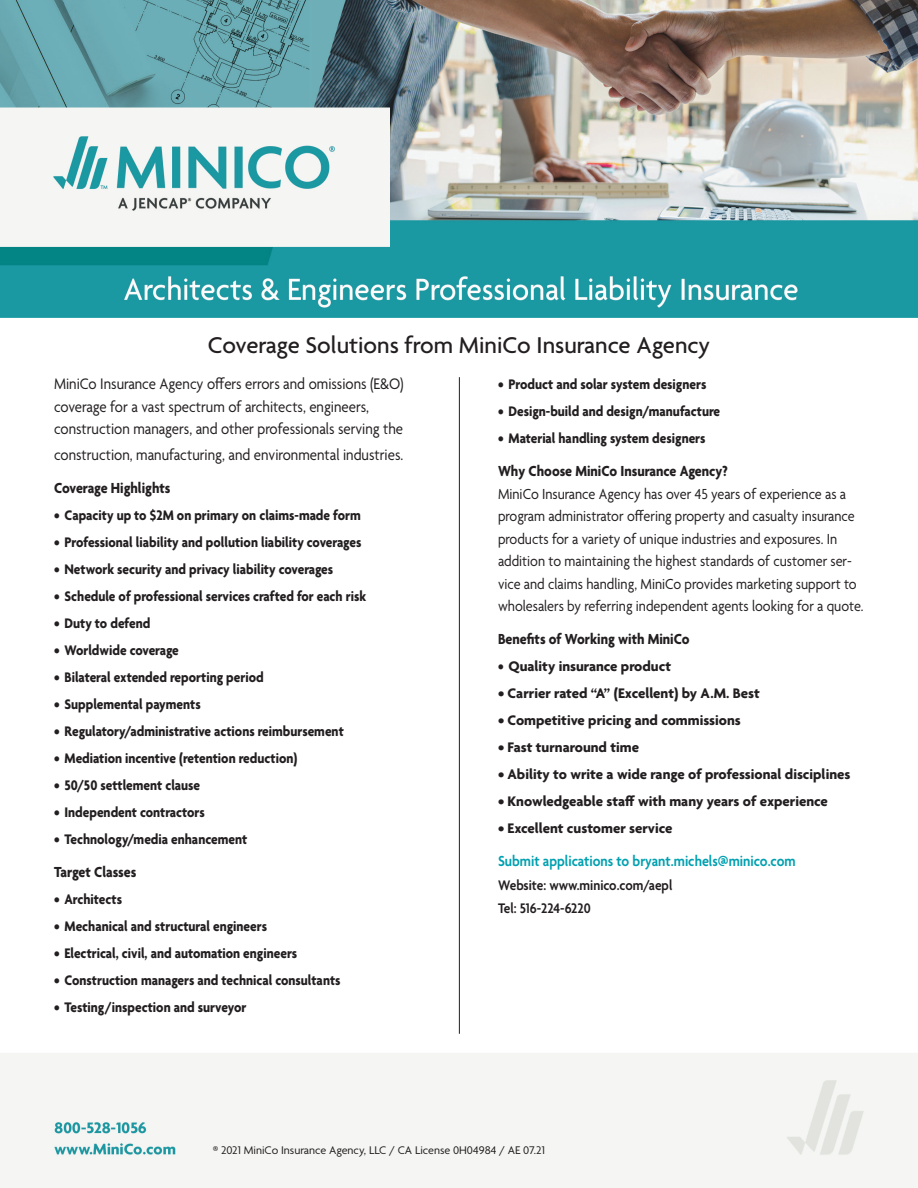
<style>
.page{position:relative;width:918px;height:1188px;background:#fff}
.page>*{position:absolute;margin:0;border:0;box-sizing:border-box;transform-origin:0 0}
.t1{font:500 24.75px "Agenda";color:#231f20}
.t2{font:16.5px/22.5px "Agenda";color:#231f20;scale:.9 1}
.t3{font:15.75px/22.5px "Agenda";color:#231f20;scale:.9 1}
.t4{font:700 15.75px "Agenda";color:#231f20;scale:.9 1}
.t5{font:600 15.75px "Agenda";color:#00a0b0;scale:.9 1}
.t6{font:700 15px "Agenda";color:#231f20;scale:.9 1}
.t7{font:700 15px "Agenda";color:#231f20}
.t8{font:600 15px/22.5px "Agenda";color:#231f20;scale:.9 1}
.t9{font:12px "Agenda";color:#231f20}
</style>
<div class="page">
<img style="left:0;top:0;width:918px;height:1188px">
<hr style="left:459px;top:377px;width:1px;height:657px;background:#231f20">
<h1 class="t1" style="left:208px;top:330px;width:504px">Coverage Solutions from MiniCo Insurance Agency</h1>
<p class="t2" style="left:54px;top:372px;width:390px">MiniCo Insurance Agency offers errors and omissions (E&amp;O) coverage for a vast spectrum of architects, engineers, construction managers, and other professionals serving the</p>
<p class="t2" style="left:54px;top:443px;width:390px">construction, manufacturing, and environmental industries.</p>
<p class="t4" style="left:54px;top:479px;width:131px">Coverage Highlights</p>
<p class="t6" style="left:54px;top:507px;width:342px">• Capacity up to $2M on primary on claims-made form</p>
<p class="t6" style="left:54px;top:534px;width:343px">• Professional liability and pollution liability coverages</p>
<p class="t6" style="left:54px;top:561px;width:312px">• Network security and privacy liability coverages</p>
<p class="t6" style="left:54px;top:588px;width:348px">• Schedule of professional services crafted for each risk</p>
<p class="t6" style="left:54px;top:615px;width:109px">• Duty to defend</p>
<p class="t6" style="left:54px;top:642px;width:140px">• Worldwide coverage</p>
<p class="t6" style="left:54px;top:669px;width:235px">• Bilateral extended reporting period</p>
<p class="t6" style="left:54px;top:696px;width:165px">• Supplemental payments</p>
<p class="t6" style="left:54px;top:723px;width:324px">• Regulatory/administrative actions reimbursement</p>
<p class="t6" style="left:54px;top:750px;width:272px">• Mediation incentive (retention reduction)</p>
<p class="t6" style="left:54px;top:777px;width:164px">• 50/50 settlement clause</p>
<p class="t6" style="left:54px;top:804px;width:169px">• Independent contractors</p>
<p class="t6" style="left:54px;top:831px;width:216px">• Technology/media enhancement</p>
<p class="t4" style="left:54px;top:863px;width:93px">Target Classes</p>
<p class="t6" style="left:54px;top:891px;width:77px">• Architects</p>
<p class="t6" style="left:54px;top:918px;width:238px">• Mechanical and structural engineers</p>
<p class="t6" style="left:54px;top:945px;width:272px">• Electrical, civil, and automation engineers</p>
<p class="t6" style="left:54px;top:972px;width:320px">• Construction managers and technical consultants</p>
<p class="t6" style="left:54px;top:999px;width:215px">• Testing/inspection and surveyor</p>
<p class="t6" style="left:498px;top:376px;width:233px">• Product and solar system designers</p>
<p class="t6" style="left:498px;top:403px;width:248px">• Design-build and design/manufacture</p>
<p class="t6" style="left:498px;top:430px;width:232px">• Material handling system designers</p>
<p class="t4" style="left:498px;top:463px;width:257px">Why Choose MiniCo Insurance Agency?</p>
<p class="t3" style="left:498px;top:482px;width:408px">MiniCo Insurance Agency has over 45 years of experience as a program administrator offering property and casualty insurance products for a variety of unique industries and exposures. In addition to maintaining the highest standards of customer ser&shy;vice and claims handling, MiniCo provides marketing support to wholesalers by referring independent agents looking for a quote.</p>
<p class="t4" style="left:498px;top:631px;width:214px">Benefits of Working with MiniCo</p>
<p class="t6" style="left:498px;top:658px;width:194px">• Quality insurance product</p>
<p class="t7" style="left:498px;top:685px;width:263px">• Carrier rated “A” (Excellent) by A.M. Best</p>
<p class="t7" style="left:498px;top:712px;width:244px">• Competitive pricing and commissions</p>
<p class="t7" style="left:498px;top:739px;width:143px">• Fast turnaround time</p>
<p class="t7" style="left:498px;top:766px;width:354px">• Ability to write a wide range of professional disciplines</p>
<p class="t7" style="left:498px;top:793px;width:331px">• Knowledgeable staff with many years of experience</p>
<p class="t7" style="left:498px;top:820px;width:176px">• Excellent customer service</p>
<p class="t5" style="left:498px;top:852px;width:332px">Submit applications to bryant.michels@minico.com</p>
<p class="t8" style="left:498px;top:874px;width:195px">Website: www.minico.com/aepl<br>Tel: 516-224-6220</p>
<p class="t9" style="left:213px;top:1143px;width:334px">® 2021 MiniCo Insurance Agency, LLC / CA License 0H04984 / AE 07.21</p>
</div>
